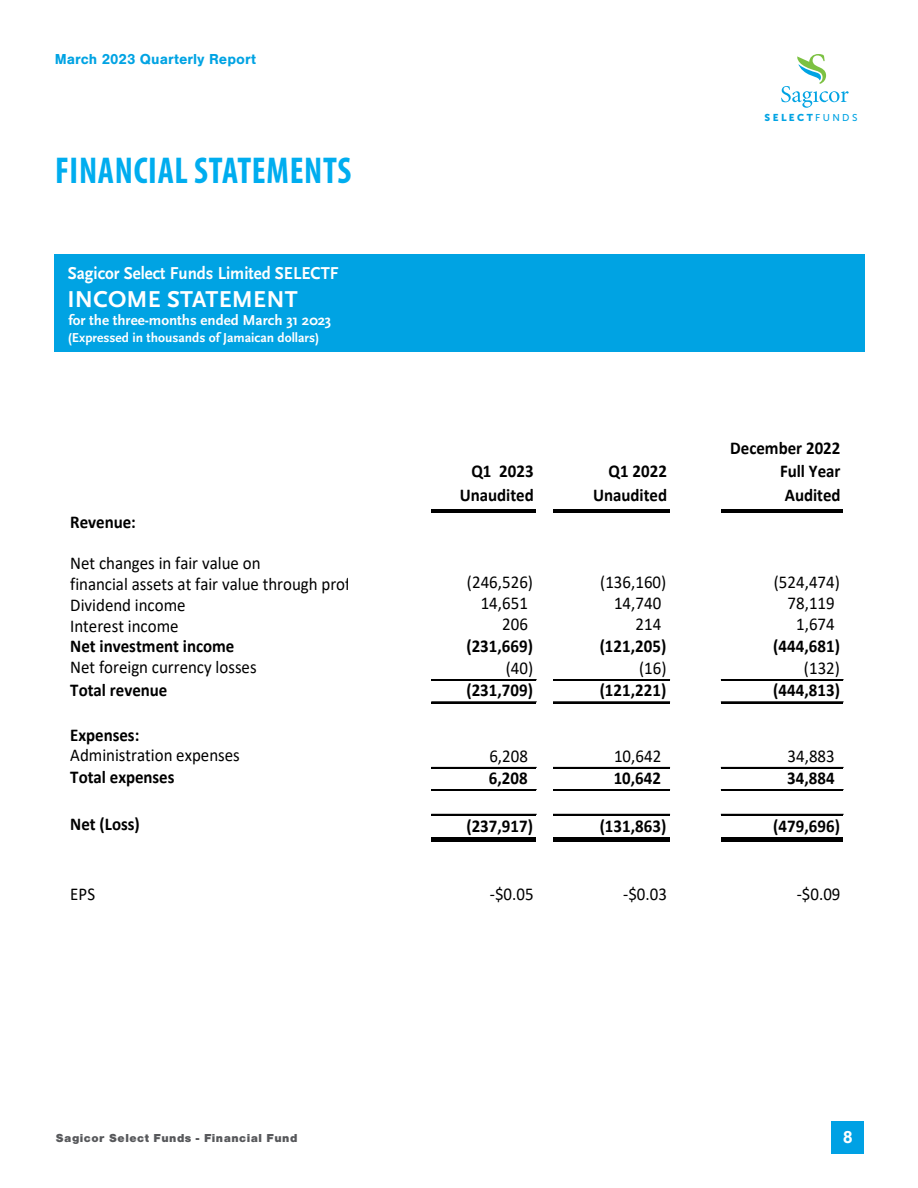
<style>
.page{position:relative;width:918px;height:1188px;background:#fff}
.page>*{position:absolute;margin:0;border:0;box-sizing:border-box;transform-origin:0 0}
.t1{font:700 condensed 37.5px "Myriad Pro";letter-spacing:.02em;color:#00adef;scale:.94 1}
.t2{font:700 24px "Scala Sans Pro";letter-spacing:.01em;color:#fff}
.t3{font:18px/20.9px "Calibri";color:#000;scale:.94 1}
.t4{font:700 18px/23.7px "Calibri";color:#000;text-align:right;scale:.94 1}
.t5{font:700 18px "Scala Sans Pro";color:#fff;scale:.94 1}
.t6{font:700 18px "Nimbus San";color:#fff}
.t7{font:700 15px "Scala Sans Pro";color:#fff}
.t8{font:700 15px "Nimbus San";color:#00a3e3}
.t9{font:700 13.5px "Scala Sans Pro";color:#fff}
.t10{font:900 12px "Nimbus San";letter-spacing:.04em;color:#57585b}
.t11{font:9.9px "Museo Sans 900";letter-spacing:.24em;color:#00a3e3}
.s1{font-family:"Museo Sans 500"}
</style>
<div class="page">
<div style="left:832px;top:1121px;width:32px;height:33px;background:#00a1e4"></div>
<svg style="left:781px;top:54px;width:68px;height:54px"></svg>
<div style="left:54px;top:255px;width:810px;height:97px;background:#00a3e3"></div>
<hr style="left:432px;top:510px;width:104px;height:3px;background:#000">
<hr style="left:553px;top:510px;width:117px;height:3px;background:#000">
<hr style="left:432px;top:679px;width:104px;height:1px;background:#000">
<hr style="left:432px;top:680px;width:104px;height:1px;background:#000">
<hr style="left:554px;top:679px;width:116px;height:1px;background:#000">
<hr style="left:553px;top:680px;width:117px;height:1px;background:#000">
<hr style="left:432px;top:702px;width:104px;height:1px;background:#000">
<hr style="left:553px;top:702px;width:117px;height:1px;background:#000">
<hr style="left:432px;top:767px;width:104px;height:2px;background:#000">
<hr style="left:553px;top:767px;width:117px;height:2px;background:#000">
<hr style="left:432px;top:789px;width:104px;height:2px;background:#000">
<hr style="left:553px;top:789px;width:117px;height:2px;background:#000">
<hr style="left:432px;top:814px;width:104px;height:2px;background:#000">
<hr style="left:553px;top:814px;width:117px;height:2px;background:#000">
<div style="left:432px;top:837px;width:104px;height:5px;background:#000"></div>
<div style="left:553px;top:837px;width:117px;height:5px;background:#000"></div>
<hr style="left:721px;top:510px;width:122px;height:3px;background:#000">
<hr style="left:721px;top:679px;width:122px;height:1px;background:#000">
<hr style="left:721px;top:680px;width:122px;height:1px;background:#000">
<hr style="left:721px;top:702px;width:122px;height:1px;background:#000">
<hr style="left:721px;top:767px;width:122px;height:2px;background:#000">
<hr style="left:721px;top:789px;width:122px;height:2px;background:#000">
<hr style="left:721px;top:814px;width:122px;height:2px;background:#000">
<div style="left:721px;top:837px;width:122px;height:5px;background:#000"></div>
<p class="t8" style="left:55px;top:54px;width:203px">March 2023 Quarterly Report</p>
<h1 class="t1" style="left:55px;top:148px;width:317px">FINANCIAL STATEMENTS</h1>
<p class="t5" style="left:68px;top:265px;width:290px">Sagicor Select Funds Limited SELECTF</p>
<h2 class="t2" style="left:67px;top:290px;width:232px">INCOME STATEMENT</h2>
<p class="t7" style="left:68px;top:314px;width:264px">for the three-months ended March 31 2023</p>
<p class="t9" style="left:68px;top:332px;width:253px">(Expressed in thousands of Jamaican dollars)</p>
<p class="t11" style="left:765px;top:112px;width:94px">SELECT<span class="s1">FUNDS</span></p>
<p class="t4" style="left:460px;top:461px;width:80px">Q1 2023<br>Unaudited</p>
<p class="t4" style="left:593px;top:461px;width:80px">Q1 2022<br>Unaudited</p>
<p class="t4" style="left:780px;top:437px;width:66px;text-align:justify;text-indent:-50px">December 2022<br>Full Year Audited</p>
<p class="t4" style="left:70px;top:511px;width:71px">Revenue:</p>
<p class="t3" style="left:70px;top:554px;width:323px">Net changes in fair value on<br>financial assets at fair value through profit o<br>Dividend income<br>Interest income</p>
<p class="t4" style="left:70px;top:635px;width:176px">Net investment income</p>
<p class="t3" style="left:70px;top:658px;width:200px">Net foreign currency losses</p>
<p class="t4" style="left:70px;top:680px;width:105px">Total revenue</p>
<p class="t4" style="left:70px;top:725px;width:75px">Expenses:</p>
<p class="t3" style="left:70px;top:746px;width:182px">Administration expenses</p>
<p class="t4" style="left:70px;top:767px;width:112px">Total expenses</p>
<p class="t4" style="left:70px;top:813px;width:76px">Net (Loss)</p>
<p class="t3" style="left:329px;top:575px;width:16px">ss</p>
<p class="t3" style="left:467px;top:573px;width:72px">(246,526)</p>
<p class="t3" style="left:600px;top:573px;width:72px">(136,160)</p>
<p class="t3" style="left:774px;top:573px;width:72px">(524,474)</p>
<p class="t3" style="left:481px;top:593px;width:52px">14,651</p>
<p class="t3" style="left:614px;top:593px;width:52px">14,740</p>
<p class="t3" style="left:788px;top:593px;width:52px">78,119</p>
<p class="t3" style="left:502px;top:614px;width:29px">206</p>
<p class="t3" style="left:636px;top:614px;width:29px">214</p>
<p class="t3" style="left:796px;top:614px;width:43px">1,674</p>
<p class="t4" style="left:466px;top:635px;width:73px">(231,669)</p>
<p class="t4" style="left:600px;top:635px;width:73px">(121,205)</p>
<p class="t4" style="left:773px;top:635px;width:73px">(444,681)</p>
<p class="t3" style="left:639px;top:659px;width:31px">(16)</p>
<p class="t3" style="left:506px;top:659px;width:31px">(40)</p>
<p class="t3" style="left:804px;top:659px;width:40px">(132)</p>
<p class="t4" style="left:466px;top:680px;width:73px">(231,709)</p>
<p class="t4" style="left:600px;top:680px;width:73px">(121,221)</p>
<p class="t4" style="left:773px;top:680px;width:73px">(444,813)</p>
<p class="t3" style="left:489px;top:746px;width:43px">6,208</p>
<p class="t3" style="left:614px;top:746px;width:52px">10,642</p>
<p class="t3" style="left:788px;top:746px;width:52px">34,883</p>
<p class="t4" style="left:489px;top:767px;width:43px">6,208</p>
<p class="t4" style="left:614px;top:767px;width:52px">10,642</p>
<p class="t4" style="left:787px;top:767px;width:52px">34,884</p>
<p class="t4" style="left:466px;top:815px;width:73px">(237,917)</p>
<p class="t4" style="left:600px;top:815px;width:73px">(131,863)</p>
<p class="t4" style="left:773px;top:815px;width:73px">(479,696)</p>
<p class="t3" style="left:70px;top:885px;width:28px">EPS</p>
<p class="t3" style="left:490px;top:885px;width:48px">-$0.05</p>
<p class="t3" style="left:623px;top:885px;width:48px">-$0.03</p>
<p class="t3" style="left:797px;top:885px;width:48px">-$0.09</p>
<p class="t10" style="left:56px;top:1134px;width:243px">Sagicor Select Funds - Financial Fund</p>
<p class="t6" style="left:843px;top:1127px;width:12px">8</p>
</div>
